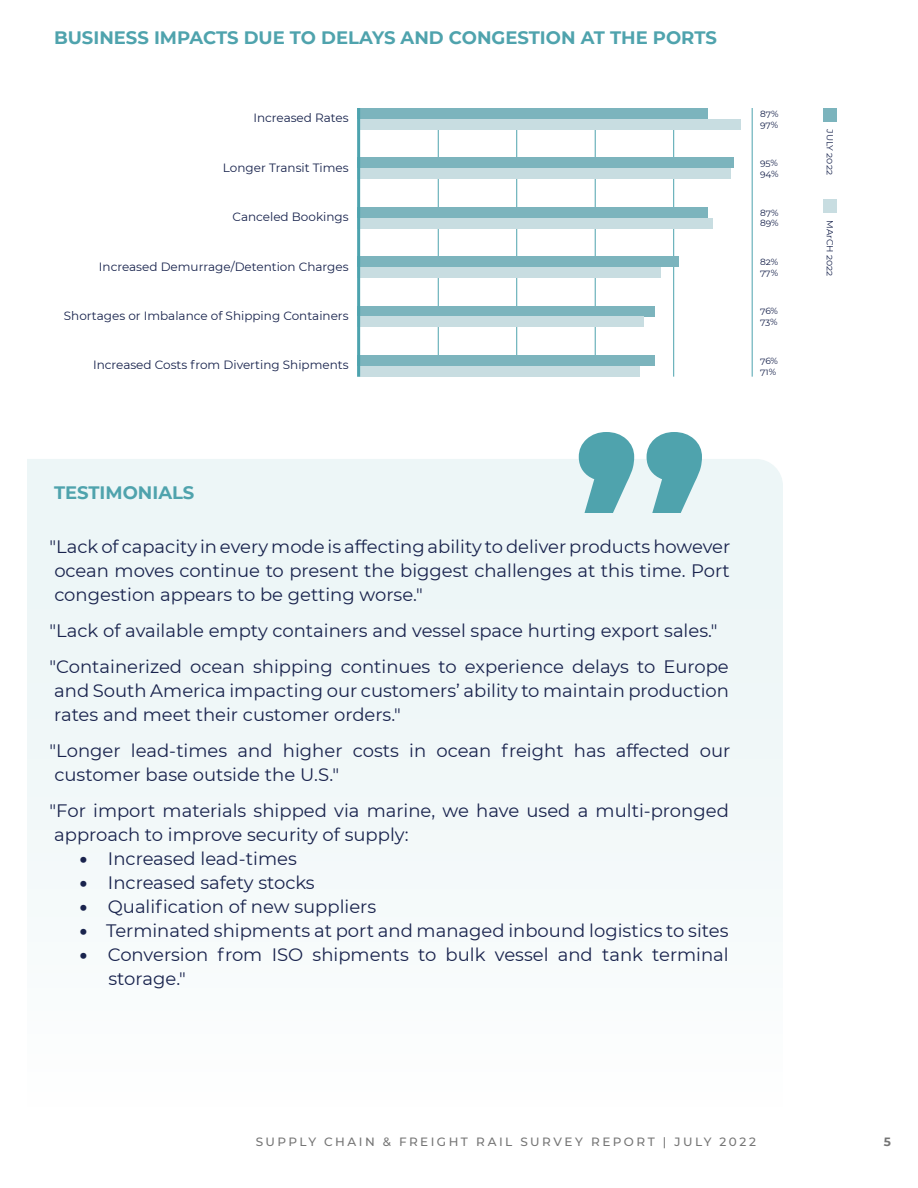
<style>
.page{position:relative;width:918px;height:1188px;background:#fff}
.page>*{position:absolute;margin:0;border:0;box-sizing:border-box;transform-origin:0 0}
.t1{font:18px/24px "Montserrat";color:#19234d}
.t2{font:700 18px "Montserrat";color:#4fa3ad}
.t3{font:12px "Montserrat";color:#17224c}
.t4{font:500 12px "Montserrat";letter-spacing:.205em;color:#757575}
.t5{font:700 12px "Montserrat";color:#757575}
.t6{font:9px "Montserrat";color:#17224c}
.s1{font-weight:900}
</style>
<div class="page">
<div style="left:27px;top:459px;width:756px;height:430px;background:#eff7f7"></div>
<svg style="left:579px;top:432px;width:123px;height:81px;background:#87c0c7"></svg>
<hr style="left:752px;top:108px;width:1px;height:269px;background:#4da3ae">
<hr style="left:516px;top:108px;width:1px;height:269px;background:#4da3ae">
<hr style="left:595px;top:108px;width:1px;height:269px;background:#4da3ae">
<hr style="left:673px;top:108px;width:1px;height:269px;background:#4da3ae">
<hr style="left:438px;top:108px;width:1px;height:269px;background:#4da3ae">
<div style="left:357px;top:108px;width:351px;height:11px;background:#7cb4bd"></div>
<div style="left:357px;top:119px;width:384px;height:11px;background:#c8dde1"></div>
<div style="left:357px;top:157px;width:377px;height:11px;background:#7cb4bd"></div>
<div style="left:357px;top:168px;width:373px;height:11px;background:#c8dde1"></div>
<div style="left:357px;top:207px;width:351px;height:11px;background:#7cb4bd"></div>
<div style="left:357px;top:218px;width:356px;height:10px;background:#c8dde1"></div>
<div style="left:357px;top:256px;width:322px;height:11px;background:#7cb4bd"></div>
<div style="left:357px;top:267px;width:304px;height:11px;background:#c8dde1"></div>
<div style="left:357px;top:306px;width:298px;height:10px;background:#7cb4bd"></div>
<div style="left:357px;top:316px;width:287px;height:11px;background:#c8dde1"></div>
<div style="left:357px;top:355px;width:298px;height:11px;background:#7cb4bd"></div>
<div style="left:357px;top:366px;width:282px;height:11px;background:#c8dde1"></div>
<hr style="left:357px;top:108px;width:3px;height:269px;background:#4da3ae">
<div style="left:824px;top:108px;width:13px;height:14px;background:#7cb4bd"></div>
<div style="left:824px;top:199px;width:13px;height:14px;background:#c8dde1"></div>
<p class="t2" style="left:54px;top:25px;width:664px">BUSINESS IMPACTS DUE TO DELAYS AND CONGESTION AT THE PORTS</p>
<p class="t3" style="left:253px;top:110px;width:97px">Increased Rates</p>
<p class="t6" style="left:760px;top:107px;width:20px">87%</p>
<p class="t6" style="left:760px;top:118px;width:20px">97%</p>
<p class="t6" style="left:760px;top:157px;width:20px">95%</p>
<p class="t6" style="left:760px;top:168px;width:20px">94%</p>
<p class="t6" style="left:760px;top:206px;width:20px">87%</p>
<p class="t6" style="left:760px;top:217px;width:20px">89%</p>
<p class="t6" style="left:760px;top:256px;width:20px">82%</p>
<p class="t6" style="left:760px;top:266px;width:20px">77%</p>
<p class="t6" style="left:760px;top:305px;width:20px">76%</p>
<p class="t6" style="left:760px;top:316px;width:19px">73%</p>
<p class="t6" style="left:760px;top:354px;width:20px">76%</p>
<p class="t6" style="left:760px;top:365px;width:18px">71%</p>
<p class="t3" style="left:223px;top:159px;width:127px">Longer Transit Times</p>
<p class="t3" style="left:233px;top:209px;width:118px">Canceled Bookings</p>
<p class="t3" style="left:99px;top:258px;width:251px">Increased Demurrage/Detention Charges</p>
<p class="t3" style="left:64px;top:307px;width:286px">Shortages or Imbalance of Shipping Containers</p>
<p class="t3" style="left:93px;top:357px;width:257px">Increased Costs from Diverting Shipments</p>
<p class="t2" style="left:54px;top:479px;width:142px">TESTIMONIALS</p>
<p class="t1" style="left:50px;top:534px;width:682px;text-align:justify">"Lack of capacity in every mode is affecting ability to deliver products however ocean moves continue to present the biggest challenges at this time. Port congestion appears to be getting worse."</p>
<p class="t1" style="left:50px;top:618px;width:670px">"Lack of available empty containers and vessel space hurting export sales."</p>
<p class="t1" style="left:50px;top:654px;width:681px;text-align:justify">"Containerized ocean shipping continues to experience delays to Europe and South America impacting our customers’ ability to maintain production rates and meet their customer orders."</p>
<p class="t1" style="left:50px;top:738px;width:682px">"Longer lead-times and higher costs in ocean freight has affected our customer base outside the U.S."</p>
<p class="t1" style="left:50px;top:798px;width:681px">"For import materials shipped via marine, we have used a multi-pronged approach to improve security of supply:</p>
<p class="t1" style="left:80px;top:846px;width:219px"><span class="s1">•</span> Increased lead-times</p>
<p class="t1" style="left:80px;top:870px;width:237px"><span class="s1">•</span> Increased safety stocks</p>
<p class="t1" style="left:80px;top:894px;width:298px"><span class="s1">•</span> Qualification of new suppliers</p>
<p class="t1" style="left:80px;top:918px;width:650px"><span class="s1">•</span> Terminated shipments at port and managed inbound logistics to sites</p>
<p class="t1" style="left:109px;top:942px;width:622px;text-indent:-29px"><span class="s1">•</span> Conversion from ISO shipments to bulk vessel and tank terminal storage."</p>
<p class="t6" style="left:836px;top:129px;width:47px;rotate:90deg">JULY 2022</p>
<p class="t6" style="left:836px;top:220px;width:57px;rotate:90deg">MArCH 2022</p>
<p class="t4" style="left:256px;top:1133px;width:502px">SUPPLY CHAIN &amp; FREIGHT RAIL SURVEY REPORT | JULY 2022</p>
<p class="t5" style="left:884px;top:1133px;width:9px">5</p>
</div>
